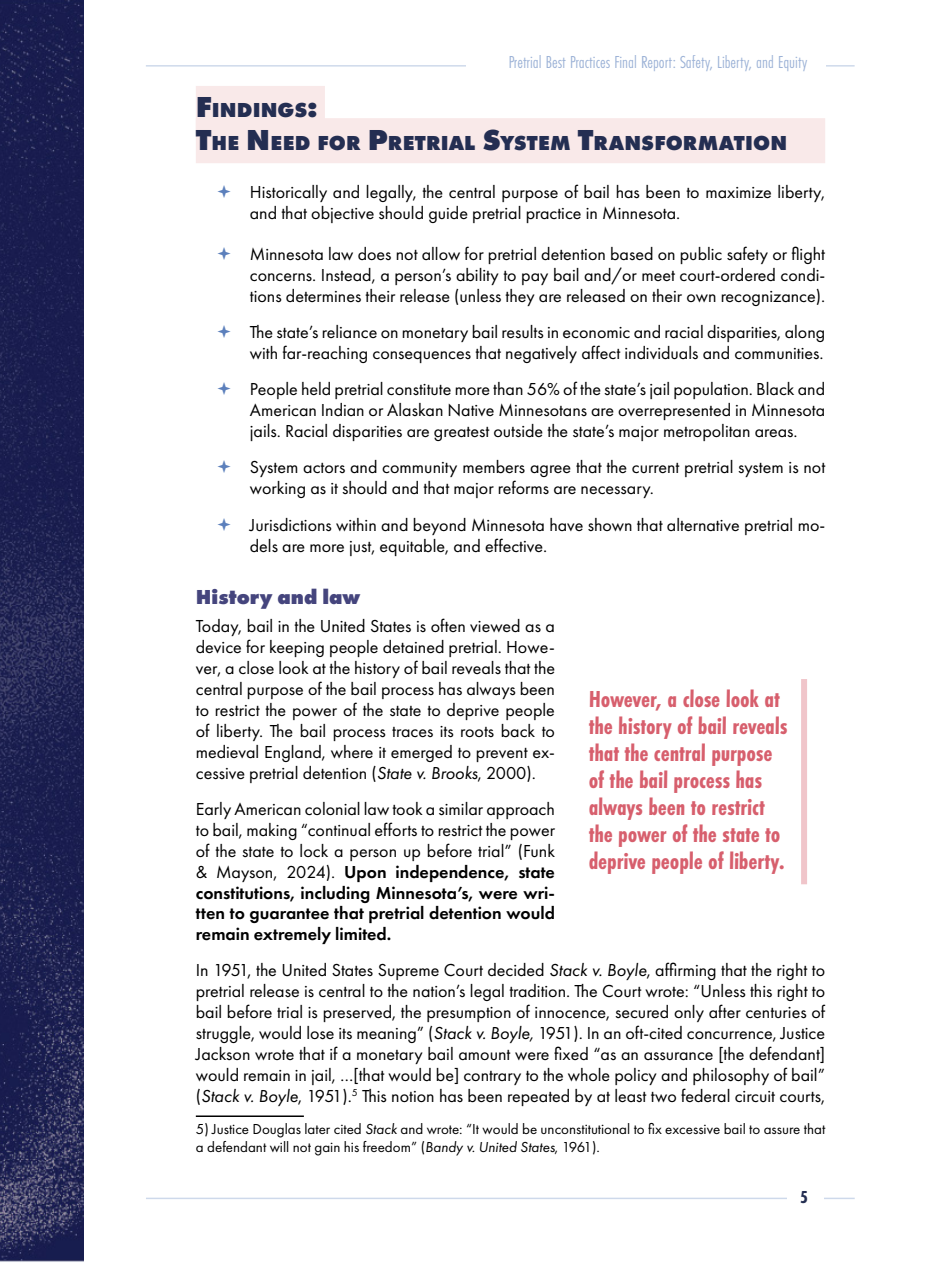
<style>
.page{position:relative;width:940px;height:1263px;background:#fff}
.page>*{position:absolute;margin:0;border:0;box-sizing:border-box;transform-origin:0 0}
.Quotes{font:700 24px/27px "Futura PT Cond";color:#d75f6d}
.Title_1_-_Copia{font:800 21px "Futura PT";letter-spacing:.005em;color:#242e52}
.Title_2{font:800 21px "Futura PT";color:#45457d}
.t1{font:18px/21px "Futura PT";color:#000;text-align:justify}
.t2{font:18px "Futura PT Cond";color:#5c80bc}
.t3{font:700 18px "Futura PT Cond";color:#242e52}
.Footnotes{font:15px/18px "Futura PT";color:#000}
.s1{font-size:30px}
.s2{font-style:italic}
.s3{font-weight:600}
</style>
<div class="page">
<img style="left:0;top:0;width:83px;height:1262px">
<hr style="left:146px;top:65px;width:708px;height:2px;background:#5c80bc">
<hr style="left:146px;top:1197px;width:708px;height:2px;background:#5c80bc">
<div style="left:467px;top:50px;width:359px;height:30px;background:#fff"></div>
<div style="left:787px;top:1181px;width:37px;height:30px;background:#fff"></div>
<div style="left:196px;top:86px;width:129px;height:45px;background:#f9e9e9"></div>
<div style="left:196px;top:118px;width:629px;height:45px;background:#f9e9e9"></div>
<hr style="left:196px;top:1115px;width:108px;height:2px;background:#000">
<div style="left:801px;top:679px;width:6px;height:205px;background:#f0c5ca"></div>
<p class="t2" style="left:508px;top:52px;width:300px">Pretrial Best Practices Final Report: Safety, Liberty, and Equity</p>
<p class="Title_1_-_Copia" style="left:196px;top:97px;width:124px"><span class="s1">F</span>INDINGS<span class="s1">:</span></p>
<p class="Title_1_-_Copia" style="left:196px;top:129px;width:593px"><span class="s1">T</span>HE <span class="s1">N</span> EED FOR <span class="s1">P</span>RETRIAL <span class="s1">S</span>YSTEM <span class="s1">T</span>RANSFORMATION</p>
<p class="t1" style="left:250px;top:181px;width:577px">Historically and legally, the central purpose of bail has been to maximize liberty, and that objective should guide pretrial practice in Minnesota.</p>
<p class="t1" style="left:250px;top:243px;width:577px">Minnesota law does not allow for pretrial detention based on public safety or flight concerns. Instead, a person’s ability to pay bail and/or meet court-ordered condi&shy;tions determines their release (unless they are released on their own recognizance).</p>
<p class="t1" style="left:250px;top:321px;width:577px">The state’s reliance on monetary bail results in economic and racial disparities, along with far-reaching consequences that negatively affect individuals and communities.</p>
<p class="t1" style="left:250px;top:379px;width:577px">People held pretrial constitute more than 56% of the state’s jail population. Black and American Indian or Alaskan Native Minnesotans are overrepresented in Minnesota jails. Racial disparities are greatest outside the state’s major metropolitan areas.</p>
<p class="t1" style="left:250px;top:457px;width:577px">System actors and community members agree that the current pretrial system is not working as it should and that major reforms are necessary.</p>
<p class="t1" style="left:250px;top:514px;width:577px">Jurisdictions within and beyond Minnesota have shown that alternative pretrial mo&shy;dels are more just, equitable, and effective.</p>
<p class="Title_2" style="left:196px;top:583px;width:166px">History and law</p>
<p class="t1" style="left:196px;top:615px;width:361px">Today, bail in the United States is often viewed as a device for keeping people detained pretrial. Howe&shy;ver, a close look at the history of bail reveals that the central purpose of the bail process has always been to restrict the power of the state to deprive people of liberty. The bail process traces its roots back to medieval England, where it emerged to prevent ex&shy;cessive pretrial detention (<span class="s2">State v. Brooks</span>, 2000).</p>
<p class="t1" style="left:196px;top:798px;width:361px">Early American colonial law took a similar approach to bail, making “continual efforts to restrict the power of the state to lock a person up before trial” (Funk &amp; Mayson, 2024). <span class="s3">Upon independence, state constitutions, including Minnesota’s, were wri&shy;tten to guarantee that pretrial detention would remain extremely limited.</span></p>
<p class="t1" style="left:196px;top:959px;width:631px">In 1951, the United States Supreme Court decided <span class="s2">Stack v. Boyle</span>, affirming that the right to pretrial release is central to the nation’s legal tradition. The Court wrote: “Unless this right to bail before trial is preserved, the presumption of innocence, secured only after centuries of struggle, would lose its meaning” (<span class="s2">Stack v. Boyle,</span> 1951). In an oft-cited concurrence, Justice Jackson wrote that if a monetary bail amount were fixed “as an assurance [the defendant] would remain in jail, …[that would be] contrary to the whole policy and philosophy of bail” (<span class="s2">Stack v. Boyle</span>, 1951).<sup>5</sup> This notion has been repeated by at least two federal circuit courts,</p>
<p class="Footnotes" style="left:196px;top:1120px;width:631px">5) Justice Douglas later cited <span class="s2">Stack</span> and wrote: “It would be unconstitutional to fix excessive bail to assure that a defendant will not gain his freedom” (<span class="s2">Bandy v. United States</span>, 1961).</p>
<p class="Quotes" style="left:589px;top:685px;width:200px">However, a close look at the history of bail reveals that the central purpose of the bail process has always been to restrict the power of the state to deprive people of liberty.</p>
<p class="t3" style="left:800px;top:1186px;width:9px">5</p>
</div>
